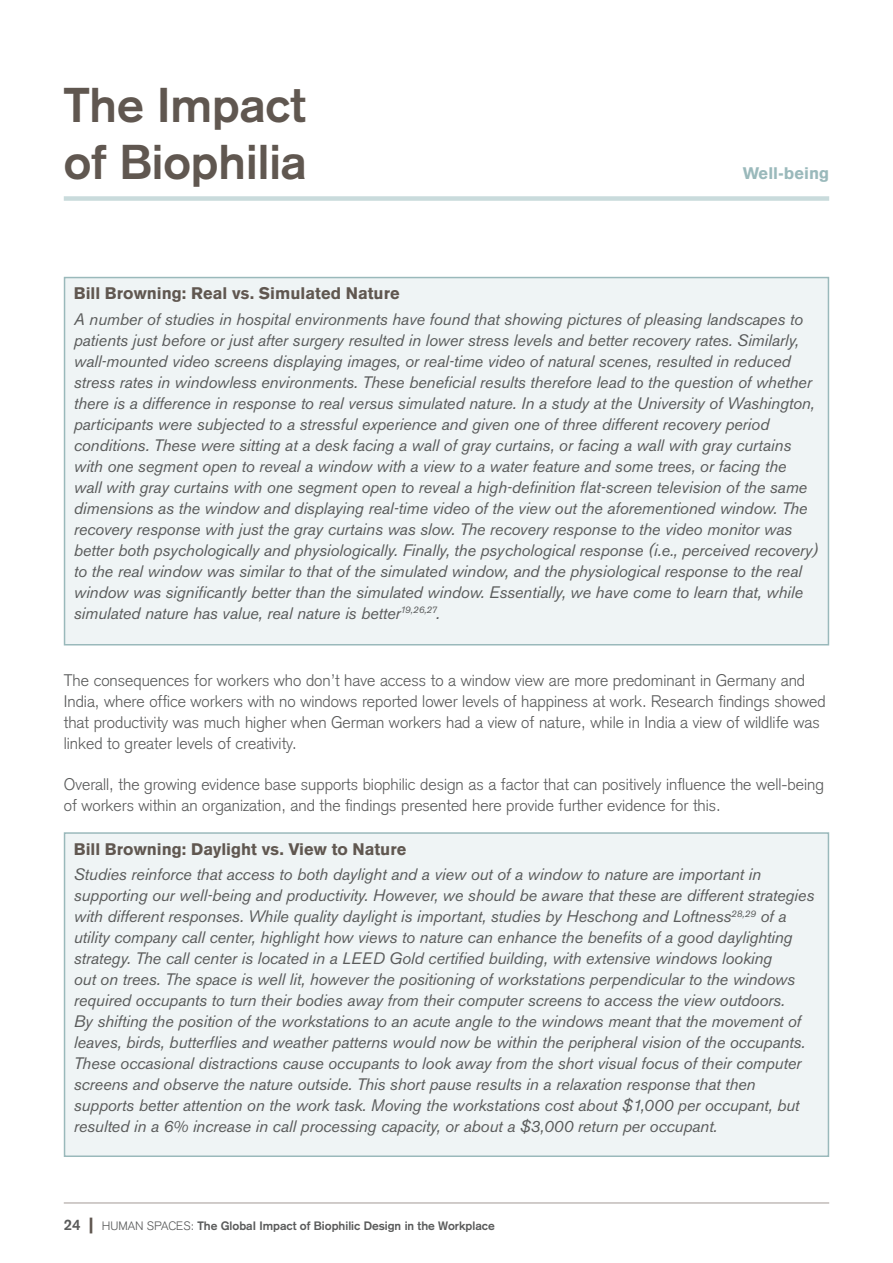
<style>
.page{position:relative;width:893px;height:1263px;background:#fff}
.page>*{position:absolute;margin:0;border:0;box-sizing:border-box;transform-origin:0 0}
.t1{font:700 48px/57px "Akzidenz Grotesk";color:#605750}
.t2{font:italic 16.5px/21px "Akzidenz Grotesk BQ";letter-spacing:-.01em;color:#5a5b5b}
.t3{font:300 16.5px/21px "Akzidenz Grotesk";color:#5a5b5b}
.t4{font:900 16.5px "Akzidenz Grotesk";color:#605750}
.t5{font:900 16.5px "Akzidenz Grotesk";color:#9ab9bb}
.t6{font:700 12px "Akzidenz Grotesk";color:#5a5b5b}
.s1{font-size:15px}
.s2{font-weight:900;font-size:21px;color:#605750}
.s3{font-weight:300}
</style>
<div class="page">
<hr style="left:64px;top:1202px;width:765px;height:1px;background:#a39a95">
<div style="left:64px;top:196px;width:765px;height:5px;background:#c9dbdc"></div>
<div style="left:65px;top:278px;width:763px;height:367px;background:#eff4f5"></div>
<div style="left:64px;top:277px;width:765px;height:368px;border:2px solid #9ab9bb"></div>
<div style="left:65px;top:833px;width:763px;height:323px;background:#eff4f5"></div>
<div style="left:64px;top:832px;width:765px;height:325px;border:2px solid #9ab9bb"></div>
<h1 class="t1" style="left:64px;top:77px;width:244px">The Impact of Biophilia</h1>
<p class="t5" style="left:743px;top:163px;width:88px">Well-being</p>
<p class="t4" style="left:74px;top:284px;width:328px">Bill Browning: Real vs. Simulated Nature</p>
<p class="t2" style="left:74px;top:308px;width:746px">A number of studies in hospital environments have found that showing pictures of pleasing landscapes to patients just before or just after surgery resulted in lower stress levels and better recovery rates. Similarly, wall-mounted video screens displaying images, or real-time video of natural scenes, resulted in reduced stress rates in windowless environments. These beneficial results therefore lead to the question of whether there is a difference in response to real versus simulated nature. In a study at the University of Washington, participants were subjected to a stressful experience and given one of three different recovery period conditions. These were sitting at a desk facing a wall of gray curtains, or facing a wall with gray curtains with one segment open to reveal a window with a view to a water feature and some trees, or facing the<br>wall with gray curtains with one segment open to reveal a high-definition flat-screen television of the same dimensions as the window and displaying real-time video of the view out the aforementioned window. The recovery response with just the gray curtains was slow. The recovery response to the video monitor was better both psychologically and physiologically. Finally, the psychological response (i.e., perceived recovery) to the real window was similar to that of the simulated window, and the physiological response to the real window was significantly better than the simulated window. Essentially, we have come to learn that, while simulated nature has value, real nature is better<sup>19,26,27</sup>.</p>
<p class="t3" style="left:64px;top:670px;width:763px">The consequences for workers who don’t have access to a window view are more predominant in Germany and India, where office workers with no windows reported lower levels of happiness at work. Research findings showed that productivity was much higher when German workers had a view of nature, while in India a view of wildlife was linked to greater levels of creativity.</p>
<p class="t3" style="left:64px;top:774px;width:762px">Overall, the growing evidence base supports biophilic design as a factor that can positively influence the well-being of workers within an organization, and the findings presented here provide further evidence for this.</p>
<p class="t4" style="left:74px;top:839px;width:334px">Bill Browning: Daylight vs. View to Nature</p>
<p class="t2" style="left:74px;top:864px;width:742px">Studies reinforce that access to both daylight and a view out of a window to nature are important in supporting our well-being and productivity. However, we should be aware that these are different strategies with different responses. While quality daylight is important, studies by Heschong and Loftness<sup>28,29</sup> of a utility company call center, highlight how views to nature can enhance the benefits of a good daylighting strategy. The call center is located in a LEED Gold certified building, with extensive windows looking<br>out on trees. The space is well lit, however the positioning of workstations perpendicular to the windows required occupants to turn their bodies away from their computer screens to access the view outdoors.<br>By shifting the position of the workstations to an acute angle to the windows meant that the movement of leaves, birds, butterflies and weather patterns would now be within the peripheral vision of the occupants.<br>These occasional distractions cause occupants to look away from the short visual focus of their computer screens and observe the nature outside. This short pause results in a relaxation response that then supports better attention on the work task. Moving the workstations cost about $1,000 per occupant, but resulted in a 6% increase in call processing capacity, or about a $3,000 return per occupant.</p>
<p class="t6" style="left:64px;top:1218px;width:432px"><span class="s1">24</span> <span class="s2">|</span> <span class="s3">HUMAN SPACES:</span> The GlobaI Impact of Biophilic Design in the Workplace</p>
</div>
